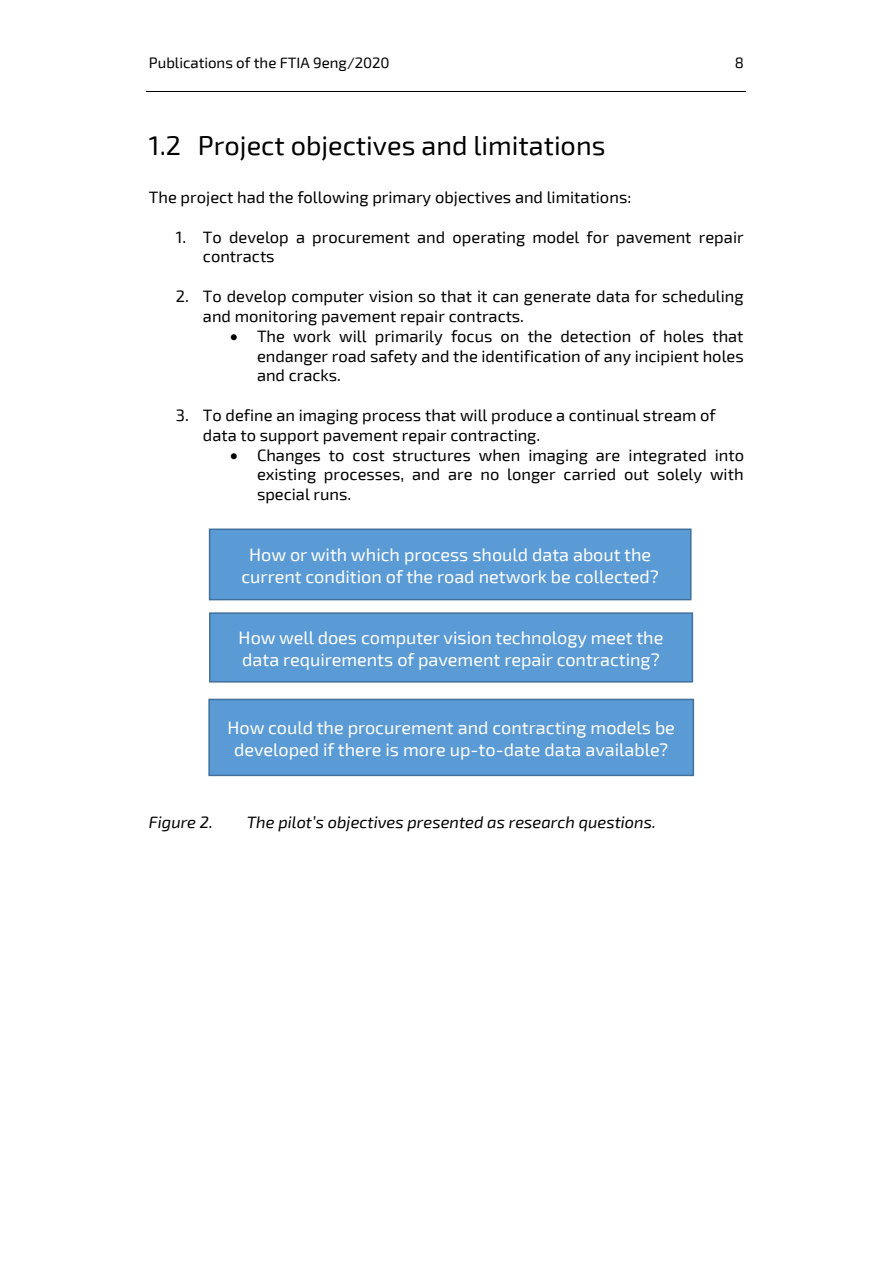
<style>
.page{position:relative;width:893px;height:1263px;background:#fff}
.page>*{position:absolute;margin:0;border:0;box-sizing:border-box;transform-origin:0 0}
.t1{font:27px "Exo 2 Regular 2";color:#000}
.t2{font:18px/21.6px "Exo 2 Regular 3";color:#fff;text-align:center}
.t3{font:16.5px/19.8px "Exo 2 Regular 2";color:#000}
.t4{font:16.5px "Exo 2 Italic 2";color:#000}
.t5{font:italic 16.5px "Exo 2";color:#000}
.t6{font:15px "Exo 2 Regular 2";color:#000}
</style>
<div class="page">
<hr style="left:147px;top:91px;width:599px;height:1px;background:#000">
<div style="left:209px;top:529px;width:481px;height:71px;background:#5b9bd5"></div>
<div style="left:209px;top:529px;width:482px;height:71px;border:2px solid #41719c"></div>
<div style="left:210px;top:613px;width:482px;height:69px;background:#5b9bd5"></div>
<div style="left:209px;top:612px;width:484px;height:71px;border:2px solid #41719c"></div>
<div style="left:209px;top:699px;width:484px;height:76px;background:#5b9bd5"></div>
<div style="left:208px;top:699px;width:486px;height:77px;border:2px solid #41719c"></div>
<p class="t6" style="left:149px;top:53px;width:242px">Publications of the FTIA 9eng/2020</p>
<p class="t6" style="left:735px;top:53px;width:11px">8</p>
<h2 class="t1" style="left:149px;top:128px;width:458px">1.2 Project objectives and limitations</h2>
<p class="t3" style="left:149px;top:187px;width:484px">The project had the following primary objectives and limitations:</p>
<p class="t3" style="left:203px;top:226px;width:542px;text-indent:-27px">1. To develop a procurement and operating model for pavement repair contracts</p>
<p class="t3" style="left:203px;top:285px;width:542px;text-indent:-27px">2. To develop computer vision so that it can generate data for scheduling and monitoring pavement repair contracts.</p>
<p class="t3" style="left:257px;top:325px;width:488px;text-align:justify;text-indent:-27px">• The work will primarily focus on the detection of holes that endanger road safety and the identification of any incipient holes and cracks.</p>
<p class="t3" style="left:203px;top:404px;width:514px;text-indent:-27px">3. To define an imaging process that will produce a continual stream of data to support pavement repair contracting.</p>
<p class="t3" style="left:257px;top:444px;width:488px;text-align:justify;text-indent:-27px">• Changes to cost structures when imaging are integrated into existing processes, and are no longer carried out solely with special runs.</p>
<p class="t2" style="left:241px;top:543px;width:419px">How or with which process should data about the current condition of the road network be collected?</p>
<p class="t2" style="left:239px;top:626px;width:426px;text-align:left">How well does computer vision technology meet the data requirements of pavement repair contracting?</p>
<p class="t2" style="left:227px;top:716px;width:449px">How could the procurement and contracting models be developed if there is more up-to-date data available?</p>
<p class="t5" style="left:149px;top:811px;width:65px">Figure 2.</p>
<p class="t4" style="left:247px;top:811px;width:410px">The pilot’s objectives presented as research questions.</p>
</div>
